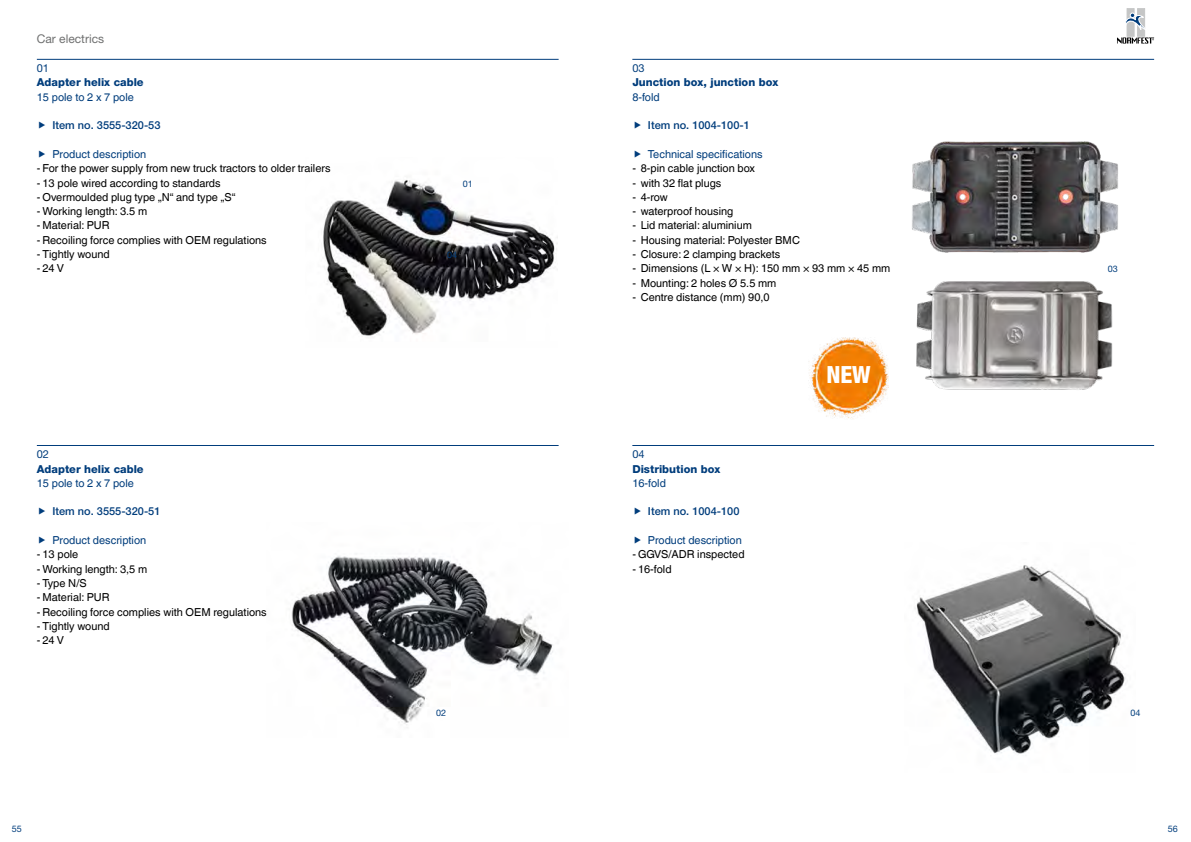
<style>
.page{position:relative;width:1191px;height:842px;background:#fff}
.page>*{position:absolute;margin:0;border:0;box-sizing:border-box;transform-origin:0 0}
.t1{font:800 condensed 23.7px "Helvetica Neue LT Pro";color:#fff}
.t2{font:12px "Helvetica Neue LT Pro";color:#6f7070}
.t3{font:11px/14.3px "Helvetica World";color:#000}
.t4{font:11px "Helvetica World";color:#003d7c}
.t5{font:800 11px "Helvetica Neue LT Pro";color:#003d7c}
.t6{font:500 11px "Helvetica Neue LT Pro";color:#003d7c}
.t7{font:11px "Helvetica Neue LT Pro";color:#003d7c}
.t8{font:9px "Helvetica Neue LT Pro";color:#003d7c}
</style>
<div class="page">
<div style="left:1127px;top:9px;width:7px;height:27px;background:#c5c6c6"></div>
<div style="left:1137px;top:9px;width:7px;height:27px;background:#c5c6c6"></div>
<svg style="left:1117px;top:38px;width:37px;height:6px"></svg>
<svg style="left:1125px;top:13px;width:20px;height:19px"></svg>
<img style="left:291px;top:556px;width:262px;height:169px">
<img style="left:323px;top:180px;width:235px;height:156px">
<img style="left:914px;top:565px;width:212px;height:189px">
<img style="left:916px;top:281px;width:197px;height:109px">
<img style="left:912px;top:141px;width:206px;height:112px">
<hr style="left:632px;top:445px;width:522px;height:1px;background:#003d7c">
<hr style="left:37px;top:59px;width:521px;height:1px;background:#003d7c">
<hr style="left:37px;top:445px;width:521px;height:1px;background:#003d7c">
<hr style="left:632px;top:59px;width:522px;height:1px;background:#003d7c">
<img style="left:808px;top:338px;width:81px;height:81px">
<p class="t2" style="left:37px;top:32px;width:69px">Car electrics</p>
<p class="t7" style="left:37px;top:62px;width:14px">01</p>
<p class="t5" style="left:37px;top:76px;width:108px">Adapter helix cable</p>
<p class="t4" style="left:37px;top:90px;width:99px">15 pole to 2 x 7 pole</p>
<p class="t6" style="left:52px;top:119px;width:110px">Item no. 3555-320-53</p>
<p class="t4" style="left:52px;top:148px;width:95px">Product description</p>
<p class="t3" style="left:37px;top:161px;width:295px">- For the power supply from new truck tractors to older trailers</p>
<p class="t3" style="left:37px;top:176px;width:185px">- 13 pole wired according to standards</p>
<p class="t3" style="left:37px;top:190px;width:200px">- Overmoulded plug type „N“ and type „S“</p>
<p class="t3" style="left:37px;top:204px;width:112px">- Working length: 3.5 m</p>
<p class="t3" style="left:37px;top:218px;width:74px">- Material: PUR</p>
<p class="t3" style="left:37px;top:233px;width:231px">- Recoiling force complies with OEM regulations</p>
<p class="t3" style="left:37px;top:247px;width:74px">- Tightly wound -24 V</p>
<p class="t7" style="left:37px;top:448px;width:14px">02</p>
<p class="t5" style="left:37px;top:462px;width:108px">Adapter helix cable</p>
<p class="t4" style="left:37px;top:477px;width:99px">15 pole to 2 x 7 pole</p>
<p class="t6" style="left:52px;top:505px;width:110px">Item no. 3555-320-51</p>
<p class="t4" style="left:52px;top:534px;width:95px">Product description</p>
<p class="t3" style="left:37px;top:547px;width:43px">- 13 pole</p>
<p class="t3" style="left:37px;top:562px;width:112px">- Working length: 3,5 m</p>
<p class="t3" style="left:37px;top:576px;width:51px">- Type N/S</p>
<p class="t3" style="left:37px;top:590px;width:74px">- Material: PUR</p>
<p class="t3" style="left:37px;top:605px;width:231px">- Recoiling force complies with OEM regulations</p>
<p class="t3" style="left:37px;top:619px;width:74px">- Tightly wound -24 V</p>
<p class="t8" style="left:463px;top:178px;width:12px">01</p>
<p class="t8" style="left:447px;top:249px;width:12px">04</p>
<p class="t8" style="left:436px;top:707px;width:12px">02</p>
<p class="t7" style="left:632px;top:62px;width:14px">03</p>
<p class="t5" style="left:632px;top:76px;width:147px">Junction box, junction box</p>
<p class="t4" style="left:632px;top:90px;width:29px">8-fold</p>
<p class="t6" style="left:648px;top:119px;width:103px">Item no. 1004-100-1</p>
<p class="t4" style="left:648px;top:148px;width:116px">Technical specifications</p>
<p class="t3" style="left:632px;top:161px;width:124px">- 8-pin cable junction box</p>
<p class="t3" style="left:632px;top:176px;width:91px">- with 32 flat plugs</p>
<p class="t3" style="left:632px;top:190px;width:37px">- 4-row</p>
<p class="t3" style="left:632px;top:204px;width:102px">- waterproof housing</p>
<p class="t3" style="left:632px;top:218px;width:121px">- Lid material: aluminium</p>
<p class="t3" style="left:632px;top:233px;width:169px">- Housing material: Polyester BMC</p>
<p class="t3" style="left:632px;top:247px;width:149px">- Closure: 2 clamping brackets</p>
<p class="t3" style="left:632px;top:261px;width:259px">- Dimensions (L × W × H): 150 mm × 93 mm × 45 mm</p>
<p class="t3" style="left:632px;top:276px;width:146px">- Mounting: 2 holes Ø 5.5 mm</p>
<p class="t3" style="left:632px;top:290px;width:139px">- Centre distance (mm) 90,0</p>
<p class="t7" style="left:632px;top:448px;width:14px">04</p>
<p class="t5" style="left:632px;top:462px;width:90px">Distribution box</p>
<p class="t4" style="left:632px;top:477px;width:35px">16-fold</p>
<p class="t6" style="left:648px;top:505px;width:93px">Item no. 1004-100</p>
<p class="t4" style="left:648px;top:534px;width:95px">Product description</p>
<p class="t3" style="left:632px;top:547px;width:114px">- GGVS/ADR inspected</p>
<p class="t3" style="left:632px;top:562px;width:41px">- 16-fold</p>
<h1 class="t1" style="left:826px;top:360px;width:46px">NEW</h1>
<p class="t8" style="left:1108px;top:264px;width:12px">03</p>
<p class="t8" style="left:1130px;top:707px;width:12px">04</p>
<p class="t8" style="left:12px;top:823px;width:12px">55</p>
<p class="t8" style="left:1168px;top:823px;width:12px">56</p>
</div>
